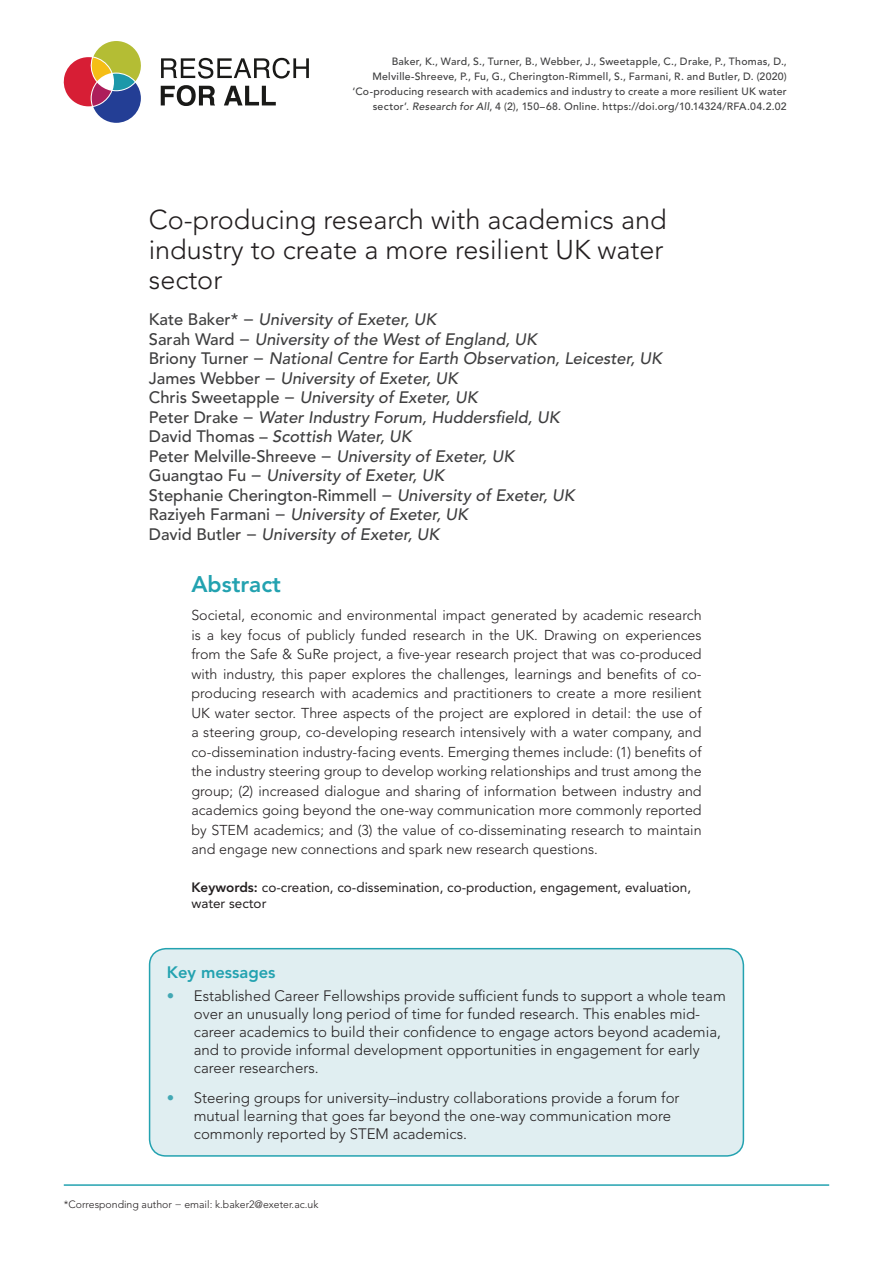
<style>
.page{position:relative;width:893px;height:1263px;background:#fff}
.page>*{position:absolute;margin:0;border:0;box-sizing:border-box;transform-origin:0 0}
.t1{font:300 27px/30px "Avenir LT Std";color:#231f20;text-align:justify}
.t2{font:800 22.5px "Avenir LT Std";color:#23a2b0}
.t3{font:italic 500 16.5px/19.5px "Avenir LT Std";color:#3e3e3f}
.t4{font:800 16.5px "Avenir LT Std";color:#23a2b0}
.t5{font:300 15px/18px "Avenir LT Std";color:#231f20}
.t6{font:300 14.25px/19.5px "Avenir LT Std";color:#231f20;text-align:justify}
.t7{font:13.5px/16.5px "Avenir LT Std";color:#231f20}
.t8{font:500 10.5px/15px "Avenir LT Std";letter-spacing:.025em;color:#3e3e3f;text-align:right}
.t9{font:300 10.5px "Avenir LT Std";color:#231f20}
.s1{font-style:italic}
.s2{font-style:normal}
.s3{font-weight:800}
.s4{color:#43a8b4}
</style>
<div class="page">
<hr style="left:64px;top:1184px;width:765px;height:2px;background:#23a2b0">
<svg style="left:161px;top:58px;width:148px;height:21px"></svg>
<svg style="left:161px;top:85px;width:54px;height:21px"></svg>
<svg style="left:224px;top:86px;width:52px;height:19px"></svg>
<svg style="left:64px;top:41px;width:77px;height:82px"></svg>
<div style="left:150px;top:949px;width:593px;height:207px;background:#e0eef1;border-radius:16px"></div>
<div style="left:149px;top:948px;width:595px;height:209px;border:2px solid #23a2b0;border-radius:16px"></div>
<p class="t8" style="left:352px;top:54px;width:436px">Baker, K., Ward, S., Turner, B., Webber, J., Sweetapple, C., Drake, P., Thomas, D., Melville-Shreeve, P., Fu, G., Cherington-Rimmell, S., Farmani, R. and Butler, D. (2020) ‘Co-producing research with academics and industry to create a more resilient UK water sector’. <span class="s1">Research for All</span>, 4 (2), 150–68. Online. https://doi.org/10.14324/RFA.04.2.02</p>
<h1 class="t1" style="left:149px;top:205px;width:519px">Co-producing research with academics and industry to create a more resilient UK water sector</h1>
<p class="t3" style="left:149px;top:310px;width:515px"><span class="s2">Kate Baker* −</span> University of Exeter, UK<br><span class="s2">Sarah Ward −</span> University of the West of England, UK<br><span class="s2">Briony Turner −</span> National Centre for Earth Observation, Leicester, UK <span class="s2">James Webber −</span> University of Exeter, UK<br><span class="s2">Chris Sweetapple −</span> University of Exeter, UK<br><span class="s2">Peter Drake −</span> Water Industry Forum, Huddersfield, UK<br><span class="s2">David Thomas –</span> Scottish Water, UK<br><span class="s2">Peter Melville-Shreeve −</span> University of Exeter, UK<br><span class="s2">Guangtao Fu −</span> University of Exeter, UK<br><span class="s2">Stephanie Cherington-Rimmell −</span> University of Exeter, UK<br><span class="s2">Raziyeh Farmani −</span> University of Exeter, UK<br><span class="s2">David Butler −</span> University of Exeter, UK</p>
<h2 class="t2" style="left:191px;top:571px;width:91px">Abstract</h2>
<p class="t6" style="left:191px;top:605px;width:512px">Societal, economic and environmental impact generated by academic research is a key focus of publicly funded research in the UK. Drawing on experiences from the Safe &amp; SuRe project, a five-year research project that was co-produced with industry, this paper explores the challenges, learnings and benefits of co&shy;producing research with academics and practitioners to create a more resilient UK water sector. Three aspects of the project are explored in detail: the use of a steering group, co-developing research intensively with a water company, and co-dissemination industry-facing events. Emerging themes include: (1) benefits of the industry steering group to develop working relationships and trust among the group; (2) increased dialogue and sharing of information between industry and academics going beyond the one-way communication more commonly reported by STEM academics; and (3) the value of co-disseminating research to maintain and engage new connections and spark new research questions.</p>
<p class="t7" style="left:191px;top:879px;width:501px"><span class="s3">Keywords:</span> co-creation, co-dissemination, co-production, engagement, evaluation, water sector</p>
<p class="t4" style="left:167px;top:963px;width:110px">Key messages</p>
<p class="t5" style="left:194px;top:986px;width:533px;text-indent:-27px"><span class="s4">•</span> Established Career Fellowships provide sufficient funds to support a whole team over an unusually long period of time for funded research. This enables mid&shy;career academics to build their confidence to engage actors beyond academia, and to provide informal development opportunities in engagement for early career researchers.</p>
<p class="t5" style="left:194px;top:1088px;width:487px;text-indent:-27px"><span class="s4">•</span> Steering groups for university–industry collaborations provide a forum for mutual learning that goes far beyond the one-way communication more commonly reported by STEM academics.</p>
<p class="t9" style="left:64px;top:1198px;width:256px">*Corresponding author − email: k.baker2@exeter.ac.uk</p>
</div>
